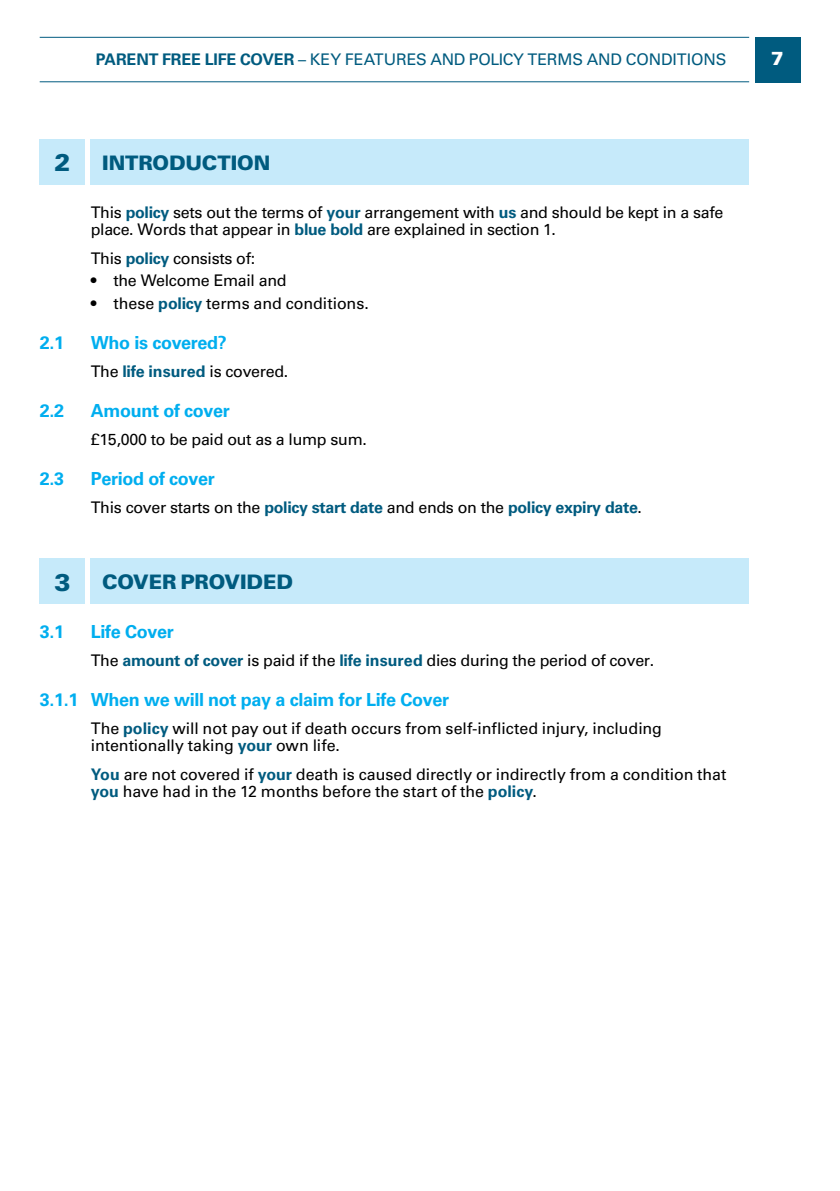
<style>
.page{position:relative;width:840px;height:1191px;background:#fff}
.page>*{position:absolute;margin:0;border:0;box-sizing:border-box;transform-origin:0 0}
.t1{font:900 24px "Univers LT";color:#005b7f}
.t2{font:900 20px "Univers LT";letter-spacing:-.01em;color:#005b7f}
.t3{font:900 19px "Univers LT";color:#fff}
.t4{font:700 18px "Univers LT";letter-spacing:-.02em;color:#00aeef}
.t5{font:16px/17px "Univers LT";letter-spacing:-.02em;color:#000}
.t6{font:16px "Univers LT";letter-spacing:-.01em;color:#005b7f}
.s1{font-weight:700}
.s2{font-weight:700;color:#005b7f}
</style>
<div class="page">
<div style="left:754px;top:37px;width:45px;height:45px;background:#005b7f"></div>
<hr style="left:40px;top:37px;width:708px;height:1px;background:#005b7f">
<hr style="left:40px;top:81px;width:708px;height:1px;background:#005b7f">
<div style="left:91px;top:139px;width:657px;height:45px;background:#c6eafa"></div>
<div style="left:40px;top:139px;width:45px;height:45px;background:#c6eafa"></div>
<div style="left:91px;top:558px;width:657px;height:46px;background:#c6eafa"></div>
<div style="left:40px;top:558px;width:45px;height:46px;background:#c6eafa"></div>
<p class="t6" style="left:96px;top:50px;width:632px"><span class="s1">PARENT FREE LIFE COVER</span> – KEY FEATURES AND POLICY TERMS AND CONDITIONS</p>
<p class="t3" style="left:770px;top:46px;width:14px">7</p>
<h1 class="t1" style="left:54px;top:147px;width:18px">2</h1>
<p class="t2" style="left:102px;top:150px;width:170px">INTRODUCTION</p>
<p class="t5" style="left:91px;top:204px;width:633px">This <span class="s2">policy</span> sets out the terms of <span class="s2">your</span> arrangement with <span class="s2">us</span> and should be kept in a safe place. Words that appear in <span class="s2">blue bold</span> are explained in section 1.</p>
<p class="t5" style="left:91px;top:250px;width:166px">This <span class="s2">policy</span> consists of:</p>
<p class="t5" style="left:91px;top:272px;width:197px">• the Welcome Email and</p>
<p class="t5" style="left:91px;top:295px;width:279px">• these <span class="s2">policy</span> terms and conditions.</p>
<p class="t4" style="left:40px;top:332px;width:26px">2.1</p>
<p class="t4" style="left:91px;top:332px;width:137px">Who is covered?</p>
<p class="t5" style="left:91px;top:363px;width:199px">The <span class="s2">life insured</span> is covered.</p>
<p class="t4" style="left:40px;top:400px;width:26px">2.2</p>
<p class="t4" style="left:91px;top:400px;width:140px">Amount of cover</p>
<p class="t5" style="left:91px;top:431px;width:277px">£15,000 to be paid out as a lump sum.</p>
<p class="t4" style="left:40px;top:468px;width:26px">2.3</p>
<p class="t4" style="left:91px;top:468px;width:125px">Period of cover</p>
<p class="t5" style="left:91px;top:499px;width:552px">This cover starts on the <span class="s2">policy start date</span> and ends on the <span class="s2">policy expiry date</span>.</p>
<h1 class="t1" style="left:54px;top:567px;width:18px">3</h1>
<p class="t2" style="left:102px;top:569px;width:192px">COVER PROVIDED</p>
<p class="t4" style="left:40px;top:621px;width:26px">3.1</p>
<p class="t4" style="left:91px;top:621px;width:84px">Life Cover</p>
<p class="t5" style="left:91px;top:652px;width:564px">The <span class="s2">amount of cover</span> is paid if the <span class="s2">life insured</span> dies during the period of cover.</p>
<p class="t4" style="left:40px;top:689px;width:411px">3.1.1 When we will not pay a claim for Life Cover</p>
<p class="t5" style="left:91px;top:720px;width:572px">The <span class="s2">policy</span> will not pay out if death occurs from self-inflicted injury, including intentionally taking <span class="s2">your</span> own life.</p>
<p class="t5" style="left:91px;top:765px;width:637px"><span class="s2">You</span> are not covered if <span class="s2">your</span> death is caused directly or indirectly from a condition that <span class="s2">you</span> have had in the 12 months before the start of the <span class="s2">policy</span>.</p>
</div>
